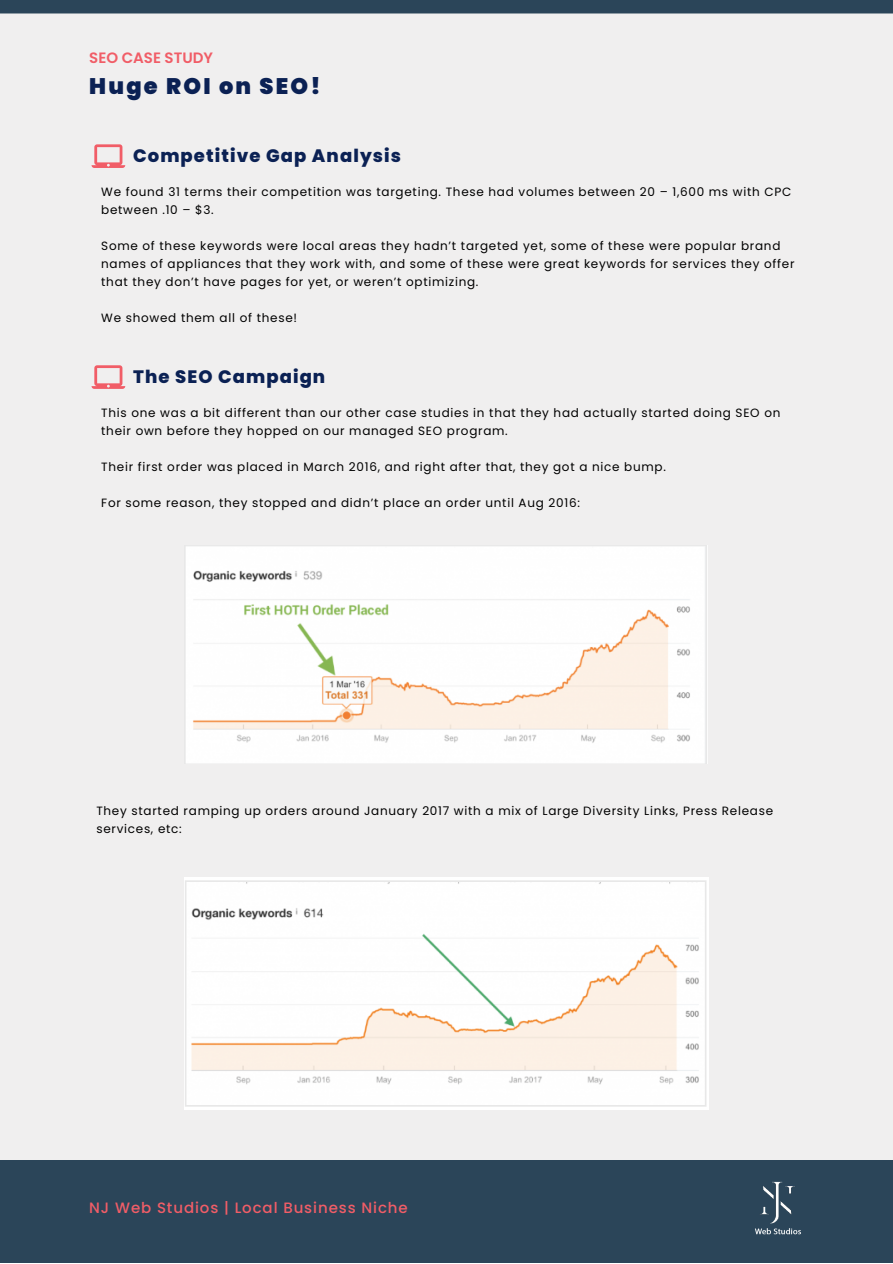
<style>
.page{position:relative;width:893px;height:1264px;background:#fff}
.page>*{position:absolute;margin:0;border:0;box-sizing:border-box;transform-origin:0 0}
.t1{font:900 22.5px "Poppins";letter-spacing:.1em;color:#0b2154}
.t2{font:800 18px "Poppins";letter-spacing:.06em;color:#0b2154}
.t3{font:500 15px "Poppins";letter-spacing:.06em;color:#f15d67}
.t4{font:600 15px "Poppins";color:#f15d67}
.t5{font:12px/18px "Poppins";letter-spacing:.06em;color:#000}
</style>
<div class="page">
<div style="left:0;top:0;width:892px;height:1262px;background:#f0efef"></div>
<div style="left:0;top:0;width:892px;height:13px;background:#2b4559"></div>
<div style="left:0;top:1159px;width:892px;height:103px;background:#2b4559"></div>
<img style="left:755px;top:1181px;width:46px;height:54px">
<svg style="left:91px;top:144px;width:34px;height:24px"></svg>
<svg style="left:91px;top:365px;width:34px;height:24px"></svg>
<img style="left:186px;top:547px;width:519px;height:216px">
<img style="left:184px;top:877px;width:524px;height:232px">
<p class="t4" style="left:89px;top:47px;width:125px">SEO CASE STUDY</p>
<h1 class="t1" style="left:89px;top:71px;width:233px">Huge ROI on SEO!</h1>
<h2 class="t2" style="left:133px;top:143px;width:269px">Competitive Gap Analysis</h2>
<p class="t5" style="left:101px;top:183px;width:691px">We found 31 terms their competition was targeting. These had volumes between 20 – 1,600 ms with CPC between .10 – $3.</p>
<p class="t5" style="left:101px;top:237px;width:694px">Some of these keywords were local areas they hadn’t targeted yet, some of these were popular brand names of appliances that they work with, and some of these were great keywords for services they offer that they don’t have pages for yet, or weren’t optimizing.</p>
<p class="t5" style="left:101px;top:309px;width:197px">We showed them all of these!</p>
<h2 class="t2" style="left:133px;top:364px;width:194px">The SEO Campaign</h2>
<p class="t5" style="left:101px;top:403px;width:680px">This one was a bit different than our other case studies in that they had actually started doing SEO on their own before they hopped on our managed SEO program.</p>
<p class="t5" style="left:101px;top:457px;width:566px">Their first order was placed in March 2016, and right after that, they got a nice bump.</p>
<p class="t5" style="left:101px;top:493px;width:480px">For some reason, they stopped and didn’t place an order until Aug 2016:</p>
<p class="t5" style="left:96px;top:801px;width:678px">They started ramping up orders around January 2017 with a mix of Large Diversity Links, Press Release services, etc:</p>
<p class="t3" style="left:89px;top:1197px;width:320px">NJ Web Studios | Local Business Niche</p>
</div>
